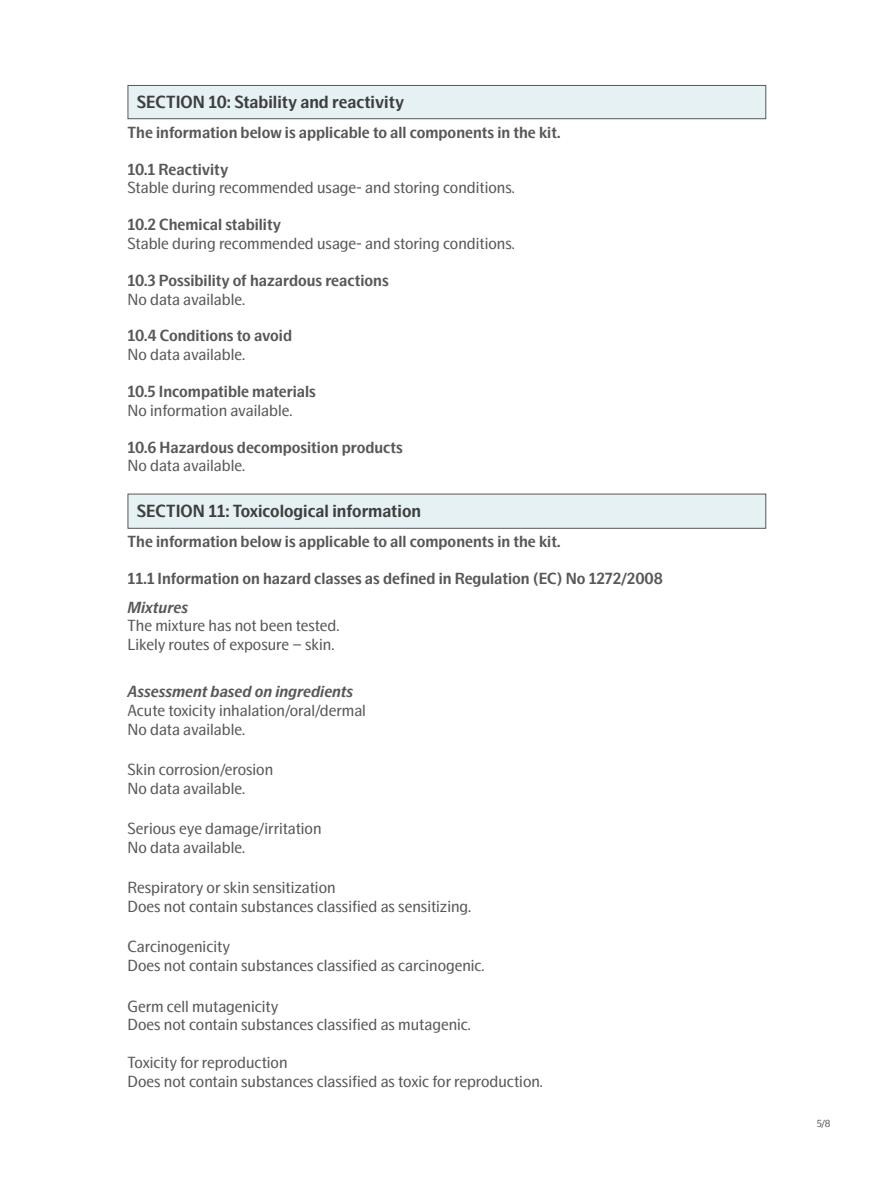
<style>
.page{position:relative;width:893px;height:1191px;background:#fff}
.page>*{position:absolute;margin:0;border:0;box-sizing:border-box;transform-origin:0 0}
.t1{font:600 18px "Swedish Gothic";color:#3e3e3f}
.Body{font:16.5px "Swedish Gothic";color:#57585a}
.Body_bold{font:600 16.5px "Swedish Gothic";color:#57585a}
.subhead_2{font:italic 600 16.5px "Swedish Gothic";color:#57585a}
.t2{font:10.5px "Swedish Gothic";color:#57585a}
</style>
<div class="page">
<div style="left:128px;top:85px;width:638px;height:34px;background:#e6f1f3"></div>
<div style="left:128px;top:85px;width:638px;height:34px;border:1px solid #57585a"></div>
<div style="left:128px;top:494px;width:638px;height:34px;background:#e6f1f3"></div>
<p class="t1" style="left:137px;top:92px;width:269px">SECTION 10: Stability and reactivity</p>
<p class="Body_bold" style="left:128px;top:122px;width:434px">The information below is applicable to all components in the kit.</p>
<p class="Body_bold" style="left:128px;top:159px;width:102px">10.1 Reactivity</p>
<p class="Body" style="left:128px;top:178px;width:389px">Stable during recommended usage- and storing conditions.</p>
<p class="Body_bold" style="left:128px;top:215px;width:155px">10.2 Chemical stability</p>
<p class="Body" style="left:128px;top:234px;width:389px">Stable during recommended usage- and storing conditions.</p>
<p class="Body_bold" style="left:128px;top:270px;width:263px">10.3 Possibility of hazardous reactions</p>
<p class="Body" style="left:128px;top:289px;width:119px">No data available.</p>
<p class="Body_bold" style="left:128px;top:326px;width:166px">10.4 Conditions to avoid</p>
<p class="Body" style="left:128px;top:345px;width:119px">No data available.</p>
<p class="Body_bold" style="left:128px;top:382px;width:190px">10.5 Incompatible materials</p>
<p class="Body" style="left:128px;top:400px;width:166px">No information available.</p>
<p class="Body_bold" style="left:128px;top:437px;width:277px">10.6 Hazardous decomposition products</p>
<p class="Body" style="left:128px;top:456px;width:119px">No data available.</p>
<p class="t1" style="left:137px;top:500px;width:286px">SECTION 11: Toxicological information</p>
<p class="Body_bold" style="left:128px;top:532px;width:434px">The information below is applicable to all components in the kit.</p>
<p class="Body_bold" style="left:128px;top:569px;width:537px">11.1 Information on hazard classes as defined in Regulation (EC) No 1272/2008</p>
<p class="subhead_2" style="left:128px;top:597px;width:62px">Mixtures</p>
<p class="Body" style="left:128px;top:616px;width:213px">The mixture has not been tested.</p>
<p class="Body" style="left:128px;top:635px;width:208px">Likely routes of exposure – skin.</p>
<p class="subhead_2" style="left:128px;top:682px;width:227px">Assessment based on ingredients</p>
<p class="Body" style="left:128px;top:701px;width:240px">Acute toxicity inhalation/oral/dermal</p>
<p class="Body" style="left:128px;top:719px;width:119px">No data available.</p>
<p class="Body" style="left:128px;top:760px;width:147px">Skin corrosion/erosion</p>
<p class="Body" style="left:128px;top:778px;width:119px">No data available.</p>
<p class="Body" style="left:128px;top:819px;width:196px">Serious eye damage/irritation</p>
<p class="Body" style="left:128px;top:837px;width:119px">No data available.</p>
<p class="Body" style="left:128px;top:878px;width:210px">Respiratory or skin sensitization</p>
<p class="Body" style="left:128px;top:897px;width:345px">Does not contain substances classified as sensitizing.</p>
<p class="Body" style="left:128px;top:937px;width:104px">Carcinogenicity</p>
<p class="Body" style="left:128px;top:956px;width:359px">Does not contain substances classified as carcinogenic.</p>
<p class="Body" style="left:128px;top:996px;width:153px">Germ cell mutagenicity</p>
<p class="Body" style="left:128px;top:1015px;width:345px">Does not contain substances classified as mutagenic.</p>
<p class="Body" style="left:128px;top:1052px;width:162px">Toxicity for reproduction</p>
<p class="Body" style="left:128px;top:1071px;width:417px">Does not contain substances classified as toxic for reproduction.</p>
<p class="t2" style="left:817px;top:1117px;width:15px">5/8</p>
</div>
